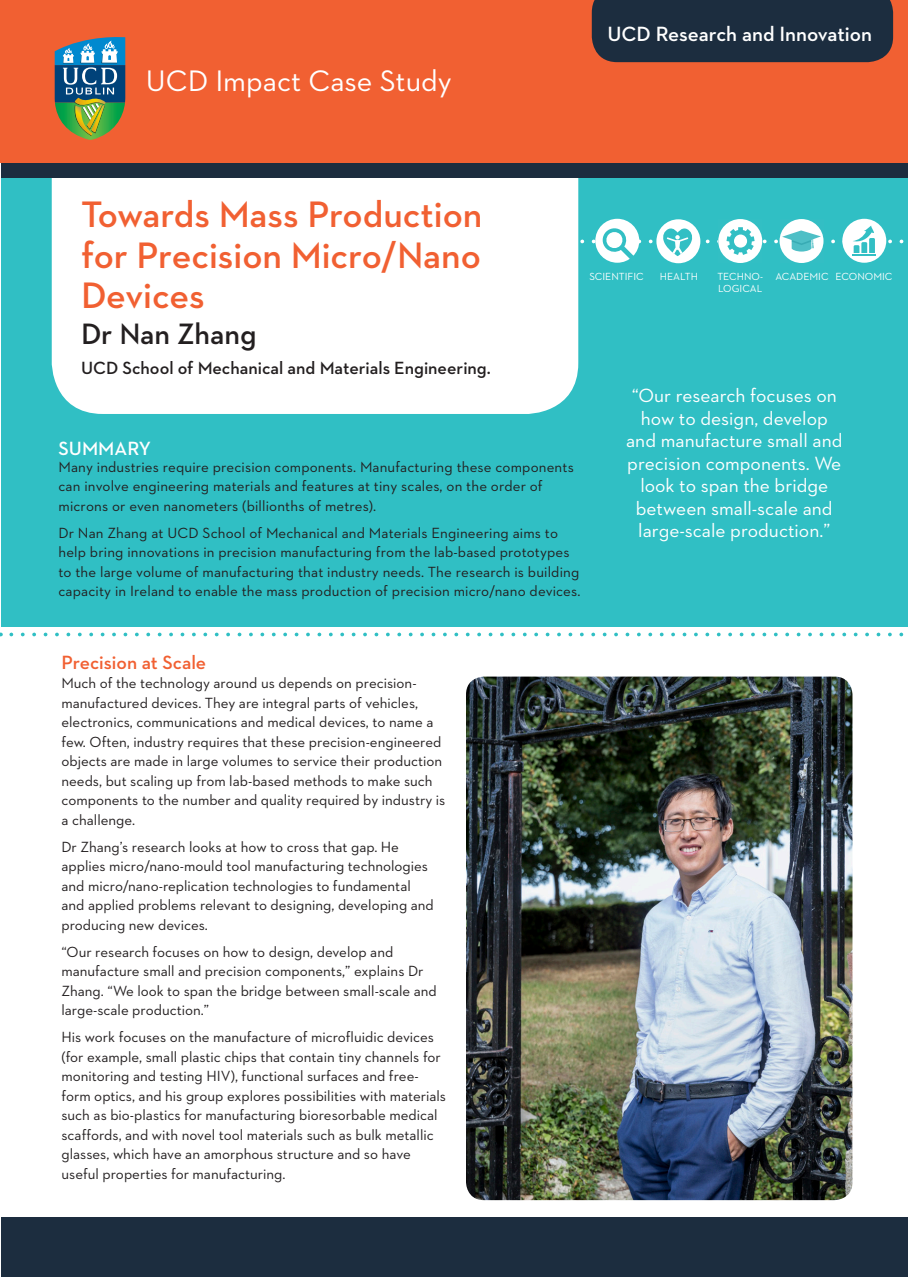
<style>
.page{position:relative;width:908px;height:1278px;background:#fff}
.page>*{position:absolute;margin:0;border:0;box-sizing:border-box;transform-origin:0 0}
.t1{font:600 37.5px/40.5px "Neutraface 2 Text";color:#f16032;text-align:justify}
.t2{font:30.15px "Neutraface 2 Text";color:#fff}
.t3{font:600 30px "Neutraface 2 Text";color:#231f20}
.t4{font:600 21px "Neutraface 2 Text";color:#fff}
.t5{font:19.5px/22.5px "Neutraface 2 Text";color:#fff;text-align:center}
.t6{font:600 19.5px "Neutraface 2 Text";color:#f16032}
.t7{font:600 19.5px "Neutraface 2 Text";color:#fff}
.t8{font:600 18px "Neutraface 2 Text";color:#231f20}
.t9{font:15px/19.5px "Neutraface 2 Text";color:#231f20}
.t10{font:10.5px/12.6px "Neutraface 2 Text";color:#fff}
</style>
<div class="page">
<div style="left:1px;top:178px;width:906px;height:449px;background:#30bfc4"></div>
<div style="left:52px;top:119px;width:526px;height:295px;background:#fff;border-radius:51px"></div>
<div style="left:2px;top:163px;width:906px;height:15px;background:#1c2d3f"></div>
<div style="left:0;top:0;width:908px;height:163px;background:#f16032"></div>
<div style="left:1px;top:1217px;width:906px;height:60px;background:#1c2d3f"></div>
<svg style="left:11px;top:633px;width:893px;height:3px"></svg>
<div style="left:718px;top:219px;width:44px;height:44px;background:#fff;border-radius:50%"></div>
<div style="left:595px;top:219px;width:44px;height:44px;background:#fff;border-radius:50%"></div>
<div style="left:656px;top:219px;width:44px;height:44px;background:#fff;border-radius:50%"></div>
<div style="left:842px;top:219px;width:44px;height:44px;background:#fff;border-radius:50%"></div>
<div style="left:779px;top:219px;width:44px;height:44px;background:#fff;border-radius:50%"></div>
<svg style="left:578px;top:226px;width:330px;height:35px"></svg>
<div style="left:592px;top:0;width:301px;height:62px;background:#1c2d3f"></div>
<img style="left:466px;top:676px;width:386px;height:524px">
<img style="left:55px;top:37px;width:70px;height:103px">
<p class="t2" style="left:146px;top:62px;width:308px">UCD Impact Case Study</p>
<p class="t4" style="left:607px;top:21px;width:266px">UCD Research and Innovation</p>
<p class="t1" style="left:81px;top:194px;width:403px">Towards Mass Production for Precision Micro/Nano Devices</p>
<p class="t3" style="left:81px;top:315px;width:177px">Dr Nan Zhang</p>
<p class="t8" style="left:81px;top:356px;width:411px">UCD School of Mechanical and Materials Engineering.</p>
<p class="t7" style="left:58px;top:436px;width:94px">SUMMARY</p>
<p class="t9" style="left:58px;top:457px;width:517px">Many industries require precision components. Manufacturing these components can involve engineering materials and features at tiny scales, on the order of microns or even nanometers (billionths of metres).</p>
<p class="t9" style="left:58px;top:523px;width:523px">Dr Nan Zhang at UCD School of Mechanical and Materials Engineering aims to help bring innovations in precision manufacturing from the lab-based prototypes to the large volume of manufacturing that industry needs. The research is building capacity in Ireland to enable the mass production of precision micro/nano devices.</p>
<p class="t10" style="left:589px;top:270px;width:56px">SCIENTIFIC</p>
<p class="t10" style="left:660px;top:270px;width:40px">HEALTH</p>
<p class="t10" style="left:775px;top:270px;width:55px">ACADEMIC</p>
<p class="t10" style="left:835px;top:270px;width:59px">ECONOMIC</p>
<p class="t10" style="left:717px;top:270px;width:47px">TECHNO-<br>LOGICAL</p>
<p class="t5" style="left:626px;top:384px;width:218px">“Our research focuses on how to design, develop and manufacture small and precision components. We look to span the bridge between small-scale and large-scale production.”</p>
<p class="t6" style="left:62px;top:650px;width:146px">Precision at Scale</p>
<p class="t9" style="left:62px;top:673px;width:385px">Much of the technology around us depends on precision&shy;manufactured devices. They are integral parts of vehicles, electronics, communications and medical devices, to name a few. Often, industry requires that these precision-engineered objects are made in large volumes to service their production needs, but scaling up from lab-based methods to make such components to the number and quality required by industry is a challenge.</p>
<p class="t9" style="left:62px;top:837px;width:374px">Dr Zhang’s research looks at how to cross that gap. He applies micro/nano-mould tool manufacturing technologies and micro/nano-replication technologies to fundamental and applied problems relevant to designing, developing and producing new devices.</p>
<p class="t9" style="left:62px;top:942px;width:377px">“Our research focuses on how to design, develop and manufacture small and precision components,” explains Dr Zhang. “We look to span the bridge between small-scale and large-scale production.”</p>
<p class="t9" style="left:62px;top:1027px;width:386px">His work focuses on the manufacture of microfluidic devices (for example, small plastic chips that contain tiny channels for monitoring and testing HIV), functional surfaces and free&shy;form optics, and his group explores possibilities with materials such as bio-plastics for manufacturing bioresorbable medical scaffords, and with novel tool materials such as bulk metallic glasses, which have an amorphous structure and so have useful properties for manufacturing.</p>
</div>
